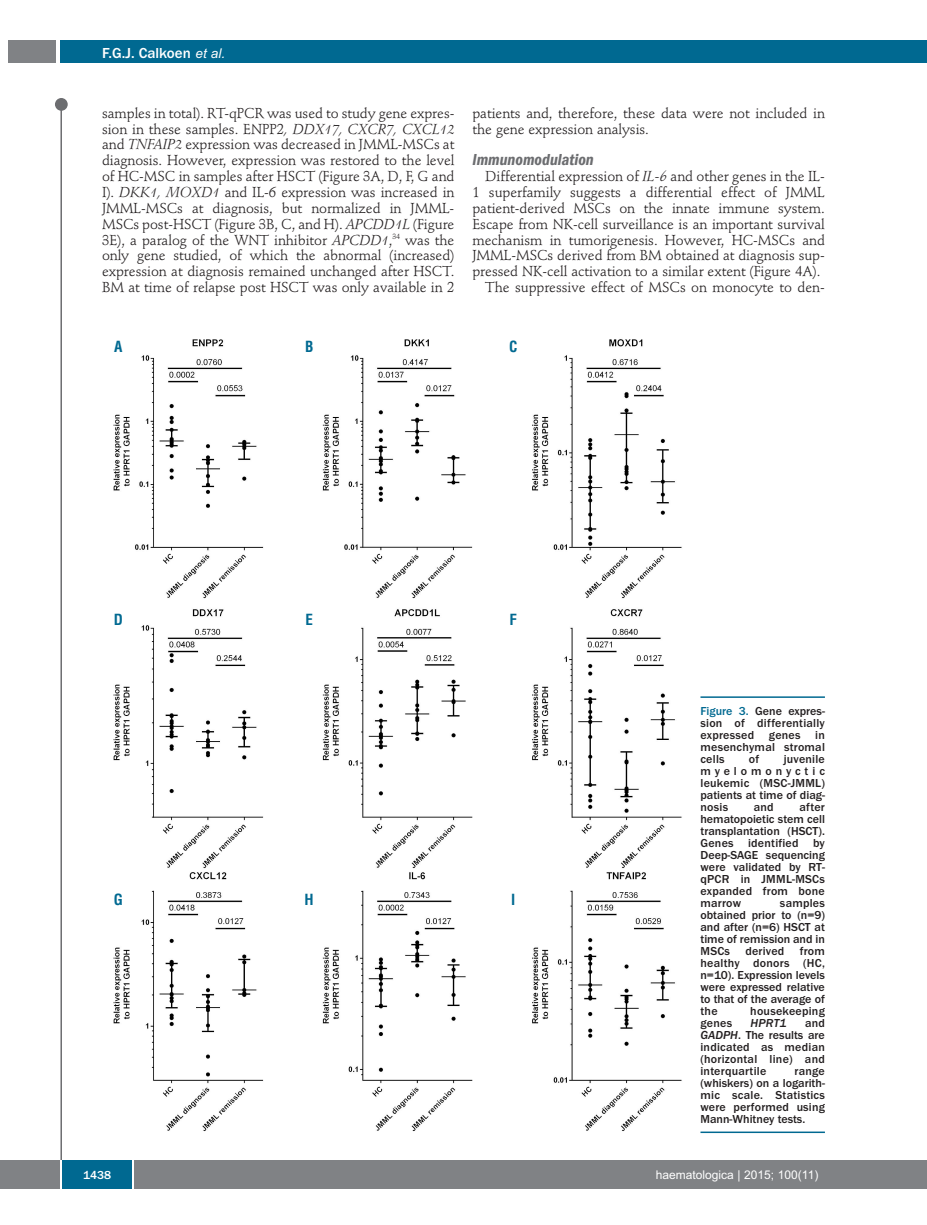
<style>
.page{position:relative;width:927px;height:1225px;background:#fff}
.page>*{position:absolute;margin:0;border:0;box-sizing:border-box;transform-origin:0 0}
.t1{font:italic 600 condensed 16.5px "Franklin Gothic";color:#6c6d70}
.t2{font:500 15px "Franklin Gothic";color:#fff}
.t3{font:700 condensed 15px "Helvetica";color:#006991}
.t4{font:14.25px/15.9px "Stempel Schneidler";letter-spacing:-.005em;color:#231f20;text-align:justify}
.t5{font:500 12px/12px "Franklin Gothic";letter-spacing:.02em;color:#231f20;text-align:justify}
.t6{font:12px "Arial";color:#fff}
.t7{font:italic 500 12px "Franklin Gothic";letter-spacing:.02em;color:#231f20}
.t8{font:500 12px "Franklin Gothic";color:#fff}
.s1{font-family:"Arial";font-weight:400;font-style:italic;font-size:13.5px}
.s2{font-style:italic}
.s3{color:#006991}
</style>
<div class="page">
<div style="left:911px;top:40px;width:16px;height:22px;background:#006991"></div>
<div style="left:910px;top:1160px;width:17px;height:28px;background:#808285"></div>
<div style="left:55px;top:98px;width:13px;height:13px;background:#6c6d70;border-radius:50%"></div>
<hr style="left:60px;top:101px;width:2px;height:1061px;background:#6c6d70">
<div style="left:60px;top:40px;width:852px;height:22px;background:#006991"></div>
<div style="left:9px;top:40px;width:47px;height:22px;background:#808285"></div>
<div style="left:0;top:1160px;width:911px;height:28px;background:#808285"></div>
<div style="left:62px;top:1160px;width:71px;height:28px;background:#006991"></div>
<hr style="left:60px;top:1160px;width:2px;height:28px;background:#fff">
<svg style="left:133px;top:1160px;width:1px;height:28px"></svg>
<img style="left:113px;top:339px;width:569px;height:793px">
<hr style="left:700px;top:696px;width:125px;height:2px;background:#006991">
<hr style="left:700px;top:1131px;width:125px;height:2px;background:#006991">
<p class="t2" style="left:102px;top:44px;width:125px">F.G.J. Calkoen <span class="s1">et al.</span></p>
<p class="t4" style="left:102px;top:106px;width:354px">samples in total). RT-qPCR was used to study gene expres&shy;sion in these samples. ENPP2<span class="s2">, DDX17, CXCR7, CXCL12 </span>and <span class="s2">TNFAIP2</span> expression was decreased in JMML-MSCs at diagnosis. However, expression was restored to the level of HC-MSC in samples after HSCT (Figure 3A, D, F, G and I). <span class="s2">DKK1, MOXD1</span> and IL-6 expression was increased in JMML-MSCs at diagnosis, but normalized in JMML-MSCs post-HSCT (Figure 3B, C, and H). <span class="s2">APCDD1L</span> (Figure 3E), a paralog of the WNT inhibitor <span class="s2">APCDD1</span>,<sup>34</sup> was the only gene studied, of which the abnormal (increased) expression at diagnosis remained unchanged after HSCT.<br>BM at time of relapse post HSCT was only available in 2</p>
<p class="t4" style="left:472px;top:106px;width:354px">patients and, therefore, these data were not included in the gene expression analysis.</p>
<p class="t1" style="left:472px;top:154px;width:123px">Immunomodulation</p>
<p class="t4" style="left:485px;top:170px;width:341px">Differential expression of <span class="s2">IL-6</span> and other genes in the IL-</p>
<p class="t4" style="left:472px;top:185px;width:354px">1 superfamily suggests a differential effect of JMML</p>
<p class="t4" style="left:472px;top:201px;width:354px">patient-derived MSCs on the innate immune system.</p>
<p class="t4" style="left:472px;top:217px;width:354px">Escape from NK-cell surveillance is an important survival</p>
<p class="t4" style="left:472px;top:233px;width:354px">mechanism in tumorigenesis. However, HC-MSCs and</p>
<p class="t4" style="left:472px;top:249px;width:354px">JMML-MSCs derived from BM obtained at diagnosis sup-</p>
<p class="t4" style="left:472px;top:265px;width:349px">pressed NK-cell activation to a similar extent (Figure 4A).</p>
<p class="t4" style="left:485px;top:281px;width:341px">The suppressive effect of MSCs on monocyte to den-</p>
<p class="t3" style="left:114px;top:338px;width:10px">A</p>
<p class="t3" style="left:305px;top:338px;width:10px">B</p>
<p class="t3" style="left:509px;top:338px;width:10px">C</p>
<p class="t3" style="left:114px;top:611px;width:11px">D</p>
<p class="t3" style="left:305px;top:611px;width:9px">E</p>
<p class="t3" style="left:509px;top:611px;width:9px">F</p>
<p class="t3" style="left:114px;top:891px;width:11px">G</p>
<p class="t3" style="left:305px;top:891px;width:11px">H</p>
<p class="t3" style="left:511px;top:891px;width:6px">I</p>
<p class="t5" style="left:700px;top:705px;width:126px"><span class="s3">Figure 3.</span> Gene expres&shy;sion of differentially expressed genes in mesenchymal stromal cells</p>
<p class="t5" style="left:749px;top:753px;width:12px">of</p>
<p class="t5" style="left:700px;top:753px;width:126px;text-indent:83px">juvenile myelomonyctic leukemic (MSC-JMML) patients at time of diag&shy;nosis</p>
<p class="t5" style="left:700px;top:801px;width:126px;text-indent:99px">after hematopoietic stem cell transplantation (HSCT).<br>Genes identified by Deep-SAGE sequencing were validated by RT&shy;qPCR in JMML-MSCs expanded from bone marrow</p>
<p class="t5" style="left:754px;top:801px;width:21px">and</p>
<p class="t5" style="left:700px;top:897px;width:126px;text-indent:79px">samples obtained prior to (n=9) and after (n=6) HSCT at time of remission and in MSCs</p>
<p class="t5" style="left:700px;top:945px;width:126px;text-indent:99px">from healthy donors (HC, n=10). Expression levels were expressed relative to that of the average of the</p>
<p class="t5" style="left:745px;top:945px;width:41px">derived</p>
<p class="t5" style="left:750px;top:1005px;width:76px">housekeeping</p>
<p class="t5" style="left:700px;top:1017px;width:33px">genes</p>
<p class="t7" style="left:751px;top:1015px;width:38px">HPRT1</p>
<p class="t5" style="left:700px;top:1017px;width:126px;text-indent:105px">and <span class="s2">GADPH</span>. The results are indicated as median (horizontal line) and interquartile</p>
<p class="t5" style="left:700px;top:1065px;width:126px;text-indent:94px">range (whiskers) on a logarith&shy;mic scale. Statistics were performed using Mann-Whitney tests.</p>
<p class="t8" style="left:83px;top:1167px;width:30px">1438</p>
<p class="t6" style="left:656px;top:1167px;width:164px">haematologica | 2015; 100(11)</p>
</div>
